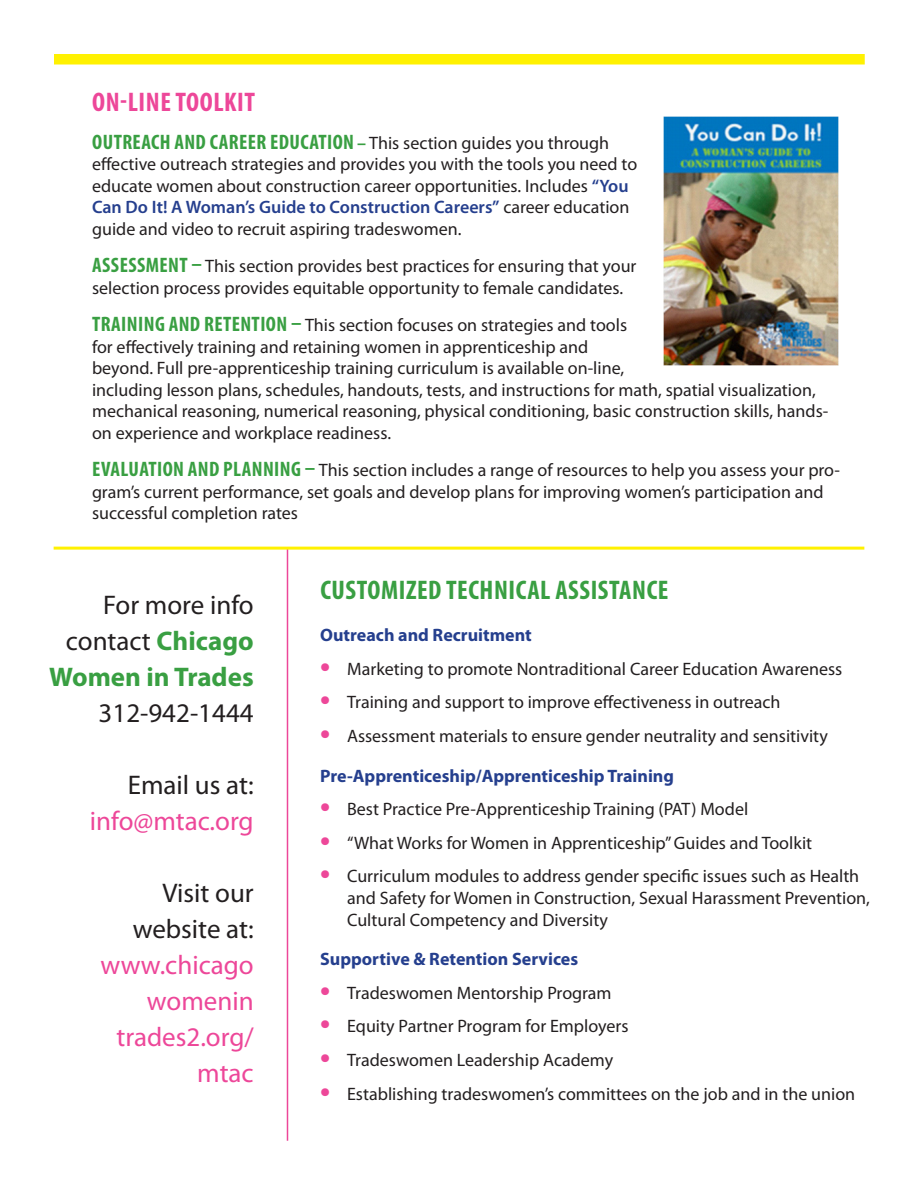
<style>
.page{position:relative;width:918px;height:1188px;background:#fff}
.page>*{position:absolute;margin:0;border:0;box-sizing:border-box;transform-origin:0 0}
.t1{font:27px/36px "Myriad Pro";color:#231f20;text-align:right}
.t2{font:27px "Myriad Pro";color:#ed4799}
.t3{font:700 condensed 27px "Myriad Pro";letter-spacing:.02em;color:#399f42}
.t4{font:700 condensed 27px "Myriad Pro";letter-spacing:.02em;color:#ed4799}
.t5{font:18px/21.6px "Myriad Pro";color:#231f20}
.t6{font:700 18px "Myriad Pro";color:#253f8e}
.s1{font-weight:700;font-stretch:condensed;font-size:21px;color:#399f42}
.s2{font-weight:700;font-stretch:condensed;color:#399f42}
.s3{font-weight:600;color:#253f8e}
.s4{font-weight:700;color:#399f42}
.s5{font-weight:700;font-size:30px;color:#ed4799}
</style>
<div class="page">
<hr style="left:287px;top:548px;width:1px;height:593px;background:#ed4799">
<img style="left:663px;top:117px;width:176px;height:249px">
<div style="left:54px;top:54px;width:811px;height:10px;background:#fff101"></div>
<hr style="left:54px;top:547px;width:810px;height:3px;background:#fff101">
<p class="t4" style="left:92px;top:85px;width:164px">ON-LINE TOOLKIT</p>
<p class="t5" style="left:92px;top:131px;width:547px"><span class="s1">OUTREACH AND CAREER EDUCATION</span> <span class="s2">–</span> This section guides you through effective outreach strategies and provides you with the tools you need to educate women about construction career opportunities. Includes <span class="s3">“You Can Do It! A Woman’s Guide to Construction Careers”</span> career education guide and video to recruit aspiring tradeswomen.</p>
<p class="t5" style="left:92px;top:255px;width:546px"><span class="s1">ASSESSMENT –</span> This section provides best practices for ensuring that your selection process provides equitable opportunity to female candidates.</p>
<p class="t5" style="left:92px;top:314px;width:738px"><span class="s1">TRAINING AND RETENTION –</span> This section focuses on strategies and tools<br>for effectively training and retaining women in apprenticeship and<br>beyond. Full pre-apprenticeship training curriculum is available on-line,<br>including lesson plans, schedules, handouts, tests, and instructions for math, spatial visualization, mechanical reasoning, numerical reasoning, physical conditioning, basic construction skills, hands&shy;on experience and workplace readiness.</p>
<p class="t5" style="left:92px;top:459px;width:749px"><span class="s1">EVALUATION AND PLANNING –</span> This section includes a range of resources to help you assess your pro&shy;gram’s current performance, set goals and develop plans for improving women’s participation and successful completion rates</p>
<p class="t1" style="left:49px;top:587px;width:206px">For more info contact <span class="s4">Chicago<br>Women in Trades<br></span>312-942-1444</p>
<p class="t1" style="left:128px;top:767px;width:127px">Email us at:</p>
<p class="t2" style="left:90px;top:805px;width:165px">info@mtac.org</p>
<p class="t1" style="left:163px;top:875px;width:93px">Visit our</p>
<p class="t1" style="left:133px;top:911px;width:122px">website at:</p>
<p class="t2" style="left:100px;top:949px;width:155px">www.chicago</p>
<p class="t2" style="left:147px;top:985px;width:108px">womenin</p>
<p class="t2" style="left:116px;top:1021px;width:139px">trades2.org/</p>
<p class="t2" style="left:197px;top:1057px;width:58px">mtac</p>
<p class="t3" style="left:320px;top:573px;width:350px">CUSTOMIZED TECHNICAL ASSISTANCE</p>
<p class="t6" style="left:320px;top:623px;width:213px">Outreach and Recruitment</p>
<p class="t5" style="left:320px;top:658px;width:524px"><span class="s5">•</span> Marketing to promote Nontraditional Career Education Awareness</p>
<p class="t5" style="left:320px;top:691px;width:462px"><span class="s5">•</span> Training and support to improve effectiveness in outreach</p>
<p class="t5" style="left:320px;top:725px;width:509px"><span class="s5">•</span> Assessment materials to ensure gender neutrality and sensitivity</p>
<p class="t6" style="left:320px;top:764px;width:355px">Pre-Apprenticeship/Apprenticeship Training</p>
<p class="t5" style="left:320px;top:798px;width:430px"><span class="s5">•</span> Best Practice Pre-Apprenticeship Training (PAT) Model</p>
<p class="t5" style="left:320px;top:832px;width:494px"><span class="s5">•</span> “What Works for Women in Apprenticeship” Guides and Toolkit</p>
<p class="t5" style="left:347px;top:865px;width:524px;text-indent:-27px"><span class="s5">•</span> Curriculum modules to address gender specific issues such as Health and Safety for Women in Construction, Sexual Harassment Prevention,<br>Cultural Competency and Diversity</p>
<p class="t6" style="left:320px;top:947px;width:260px">Supportive &amp; Retention Services</p>
<p class="t5" style="left:320px;top:982px;width:293px"><span class="s5">•</span> Tradeswomen Mentorship Program</p>
<p class="t5" style="left:320px;top:1015px;width:310px"><span class="s5">•</span> Equity Partner Program for Employers</p>
<p class="t5" style="left:320px;top:1049px;width:295px"><span class="s5">•</span> Tradeswomen Leadership Academy</p>
<p class="t5" style="left:320px;top:1083px;width:537px"><span class="s5">•</span> Establishing tradeswomen’s committees on the job and in the union</p>
</div>
